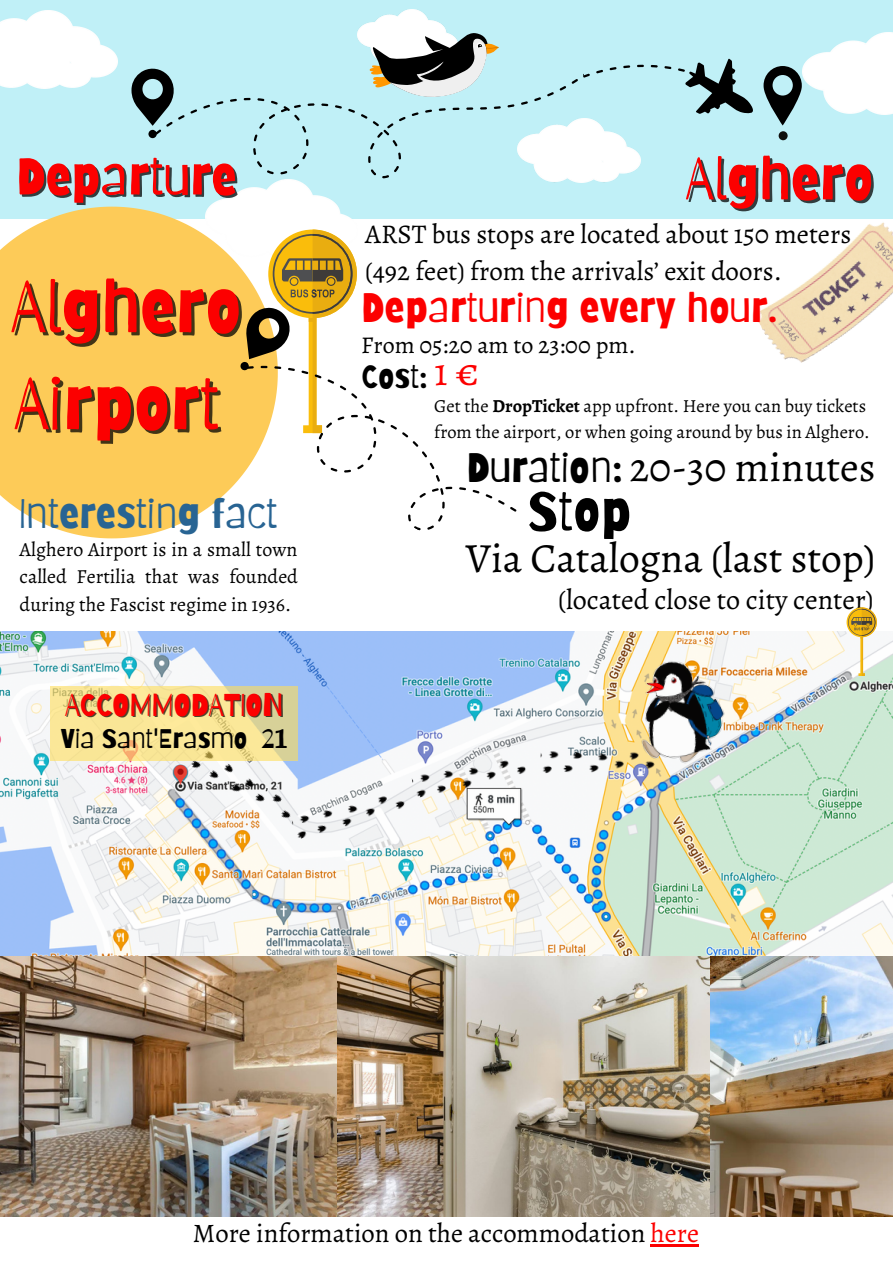
<style>
.page{position:relative;width:893px;height:1264px;background:#fff}
.page>*{position:absolute;margin:0;border:0;box-sizing:border-box;transform-origin:0 0}
.t1{font:72px/96.9px "Barriecito";color:#fc0000}
.t2{font:58.65px "Barriecito";color:#fc0000}
.t3{font:54.15px "Barriecito";color:#000}
.t4{font:51.9px "Barriecito";color:#fc0000}
.t5{font:41.55px "Alegreya";color:#000}
.t6{font:41.1px "Barriecito";color:#fc0000}
.t7{font:41.1px "Barriecito";color:#286493}
.t8{font:39.6px "Alegreya";color:#fc0000}
.t9{font:32.4px "Barriecito";color:#000}
.t10{font:31.35px "Barriecito";color:#fc0000}
.t11{font:28.2px "Alegreya";color:#000}
.t12{font:27px/37px "Alegreya";color:#000}
.t13{font:26.85px "Barriecito";color:#000}
.t14{font:26.7px "Alegreya";color:#000}
.t15{font:24px "Alegreya";color:#000}
.t16{font:19.95px/27.5px "Alegreya";color:#000;text-align:justify}
.t17{font:18.45px/25.3px "Alegreya";color:#000}
.s1{font-weight:700}
.s2{font-family:"Barriecito";font-size:41.1px}
.s3{color:#fc0000}
</style>
<div class="page">
<div style="left:0;top:0;width:892px;height:219px;background:#c0f0f7"></div>
<img style="left:357px;top:9px;width:90px;height:38px">
<svg style="left:0;top:207px;width:231px;height:331px;background:#fbce64"></svg>
<img style="left:206px;top:179px;width:146px;height:79px">
<img style="left:759px;top:222px;width:133px;height:141px">
<svg style="left:472px;top:489px;width:45px;height:23px"></svg>
<svg style="left:231px;top:229px;width:235px;height:302px"></svg>
<img style="left:0;top:631px;width:892px;height:326px">
<img style="left:629px;top:654px;width:100px;height:117px">
<img style="left:539px;top:739px;width:134px;height:42px">
<img style="left:410px;top:749px;width:135px;height:49px">
<img style="left:312px;top:784px;width:112px;height:55px">
<img style="left:187px;top:737px;width:125px;height:102px">
<svg style="left:321px;top:103px;width:7px;height:3px"></svg>
<svg style="left:335px;top:105px;width:7px;height:4px"></svg>
<svg style="left:203px;top:105px;width:7px;height:3px"></svg>
<svg style="left:230px;top:99px;width:7px;height:3px"></svg>
<svg style="left:216px;top:101px;width:7px;height:4px"></svg>
<svg style="left:244px;top:98px;width:70px;height:76px"></svg>
<svg style="left:494px;top:106px;width:6px;height:3px"></svg>
<svg style="left:507px;top:104px;width:7px;height:3px"></svg>
<svg style="left:521px;top:101px;width:7px;height:4px"></svg>
<svg style="left:452px;top:108px;width:7px;height:2px"></svg>
<svg style="left:480px;top:107px;width:7px;height:3px"></svg>
<svg style="left:438px;top:108px;width:7px;height:3px"></svg>
<svg style="left:466px;top:107px;width:7px;height:3px"></svg>
<svg style="left:348px;top:109px;width:7px;height:4px"></svg>
<svg style="left:411px;top:112px;width:7px;height:4px"></svg>
<svg style="left:425px;top:109px;width:7px;height:4px"></svg>
<svg style="left:361px;top:114px;width:44px;height:64px"></svg>
<svg style="left:131px;top:68px;width:66px;height:70px"></svg>
<svg style="left:534px;top:69px;width:69px;height:33px"></svg>
<svg style="left:650px;top:65px;width:8px;height:3px"></svg>
<svg style="left:637px;top:64px;width:7px;height:4px"></svg>
<svg style="left:609px;top:65px;width:21px;height:6px"></svg>
<svg style="left:664px;top:58px;width:137px;height:82px"></svg>
<svg style="left:50px;top:686px;width:248px;height:74px;background:#f2e195"></svg>
<svg style="left:846px;top:607px;width:30px;height:69px"></svg>
<img style="left:709px;top:957px;width:183px;height:259px">
<img style="left:336px;top:957px;width:373px;height:259px">
<img style="left:0;top:957px;width:336px;height:259px">
<img style="left:0;top:10px;width:118px;height:79px">
<img style="left:518px;top:118px;width:122px;height:64px">
<img style="left:802px;top:33px;width:90px;height:82px">
<svg style="left:369px;top:33px;width:129px;height:64px"></svg>
<hr style="left:650px;top:1243px;width:49px;height:3px;background:#fc0000">
<h3 class="t4" style="left:16px;top:144px;width:222px">Departure</h3>
<h2 class="t2" style="left:685px;top:143px;width:189px">Alghero</h2>
<h1 class="t1" style="left:11px;top:258px;width:232px">Alghero<br>Airport</h1>
<h3 class="t7" style="left:20px;top:488px;width:259px">Interesting fact</h3>
<p class="t16" style="left:20px;top:535px;width:280px">Alghero Airport is in a small town called Fertilia that was founded during the Fascist regime in 1936.</p>
<h3 class="t10" style="left:65px;top:685px;width:220px">ACCOMMODATION</h3>
<h3 class="t13" style="left:61px;top:721px;width:229px">Via Sant'Erasmo 21</h3>
<h3 class="t12" style="left:365px;top:215px;width:487px">ARST bus stops are located about 150 meters (492 feet) from the arrivals’ exit doors.</h3>
<h3 class="t6" style="left:361px;top:283px;width:417px">Departuring every hour.</h3>
<h3 class="t15" style="left:361px;top:329px;width:276px">From 05:20 am to 23:00 pm.</h3>
<p class="t17" style="left:434px;top:393px;width:437px">Get the <span class="s1">DropTicket</span> app upfront. Here you can buy tickets from the airport, or when going around by bus in Alghero.</p>
<h3 class="t9" style="left:361px;top:356px;width:67px">Cost:</h3>
<h3 class="t8" style="left:434px;top:345px;width:46px">1€</h3>
<h3 class="t5" style="left:466px;top:439px;width:410px"><span class="s2">Duration:</span> 20-30 minutes</h3>
<h3 class="t3" style="left:527px;top:478px;width:106px">Stop</h3>
<h3 class="t5" style="left:465px;top:529px;width:411px">Via Catalogna (last stop)</h3>
<h3 class="t11" style="left:558px;top:580px;width:317px">(located close to city center)</h3>
<h3 class="t14" style="left:193px;top:1214px;width:507px">More information on the accommodation <span class="s3">here</span></h3>
</div>
